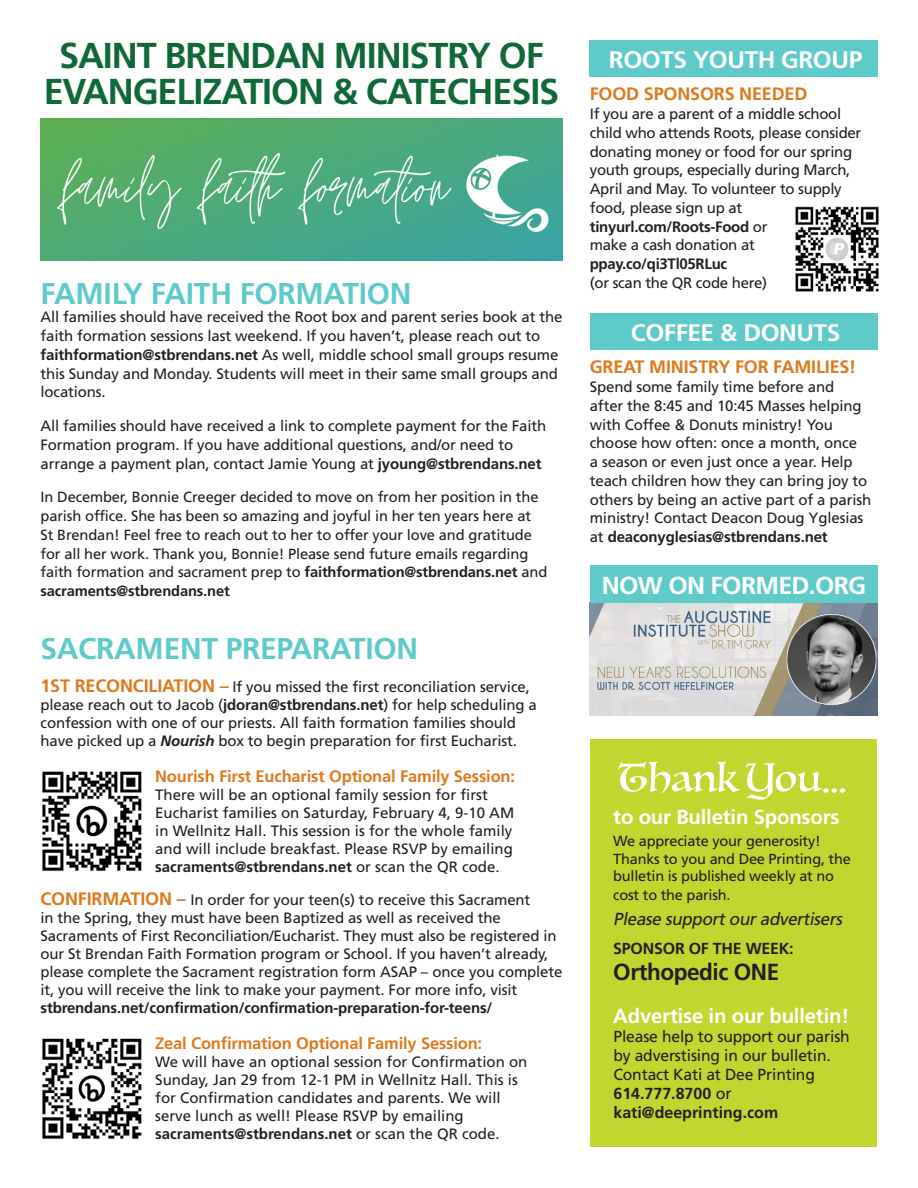
<style>
.page{position:relative;width:918px;height:1188px;background:#fff}
.page>*{position:absolute;margin:0;border:0;box-sizing:border-box;transform-origin:0 0}
.t1{font:700 36px "Frutiger LT Std";letter-spacing:-.03em;color:#0f6838}
.t2{font:700 30px "Frutiger LT Std";letter-spacing:-.01em;color:#5ecbca}
.t3{font:700 24.45px "Frutiger LT Std";letter-spacing:-.03em;color:#fff}
.t4{font:700 24px "Frutiger LT Std";letter-spacing:-.02em;color:#fff}
.t5{font:700 23.25px "Frutiger LT Std";letter-spacing:-.02em;color:#231f20}
.t6{font:700 20.4px "Frutiger LT Std";letter-spacing:-.01em;color:#fff}
.t7{font:700 18px "Frutiger LT Std";letter-spacing:-.01em;color:#de791b}
.t8{font:italic 17.4px "Frutiger LT Std";color:#231f20}
.t9{font:700 16.5px "Frutiger LT Std";letter-spacing:-.01em;color:#de791b}
.t10{font:700 16.05px/18.9px "Frutiger LT Std";color:#231f20}
.t11{font:16.05px "Frutiger LT Std";letter-spacing:-.01em;color:#231f20}
.t12{font:15px/18.8px "Frutiger LT Std";letter-spacing:-.01em;color:#231f20}
.t13{font:700 15px "Frutiger LT Std";letter-spacing:-.02em;color:#231f20}
.t14{font:14.7px/18.8px "Frutiger LT Std";letter-spacing:-.01em;color:#231f20}
.t15{font:14.55px/17.4px "Frutiger LT Std";letter-spacing:-.015em;color:#231f20}
.s1{font-weight:700}
.s2{font-weight:700;font-size:18px;color:#de791b}
.s3{font-weight:700;font-style:italic}
.s4{font-weight:400}
</style>
<div class="page">
<img style="left:40px;top:119px;width:523px;height:141px">
<img style="left:42px;top:771px;width:100px;height:100px">
<img style="left:795px;top:206px;width:84px;height:86px">
<img style="left:42px;top:1038px;width:100px;height:101px">
<div style="left:590px;top:41px;width:288px;height:36px;background:#5ecbca"></div>
<div style="left:590px;top:740px;width:286px;height:407px;background:#c1d72f"></div>
<svg style="left:618px;top:761px;width:228px;height:39px"></svg>
<div style="left:590px;top:314px;width:288px;height:36px;background:#5ecbca"></div>
<img style="left:590px;top:603px;width:288px;height:112px">
<div style="left:590px;top:565px;width:288px;height:38px;background:#5ecbca"></div>
<p class="t1" style="left:59px;top:34px;width:486px">SAINT BRENDAN MINISTRY OF</p>
<p class="t1" style="left:44px;top:70px;width:517px">EVANGELIZATION &amp; CATECHESIS</p>
<p class="t2" style="left:40px;top:276px;width:373px">FAMILY FAITH FORMATION</p>
<p class="t12" style="left:40px;top:308px;width:524px">All families should have received the Root box and parent series book at the faith formation sessions last weekend. If you haven’t, please reach out to <span class="s1">faithformation@stbrendans.net</span> As well, middle school small groups resume this Sunday and Monday. Students will meet in their same small groups and locations.</p>
<p class="t12" style="left:40px;top:417px;width:507px">All families should have received a link to complete payment for the Faith<br>Formation program. If you have additional questions, and/or need to arrange a payment plan, contact Jamie Young at <span class="s1">jyoung@stbrendans.net</span></p>
<p class="t14" style="left:40px;top:488px;width:500px">In December, Bonnie Creeger decided to move on from her position in the parish office. She has been so amazing and joyful in her ten years here at</p>
<p class="t14" style="left:40px;top:526px;width:508px">St Brendan! Feel free to reach out to her to offer your love and gratitude for all her work. Thank you, Bonnie! Please send future emails regarding faith formation and sacrament prep to <span class="s1">faithformation@stbrendans.net</span> and <span class="s1">sacraments@stbrendans.net</span></p>
<p class="t2" style="left:40px;top:631px;width:379px">SACRAMENT PREPARATION</p>
<p class="t12" style="left:40px;top:678px;width:498px;line-height:18px"><span class="s2">1ST RECONCILIATION –</span> If you missed the first reconciliation service, please reach out to Jacob (<span class="s1">jdoran@stbrendans.net</span>) for help scheduling a confession with one of our priests. All faith formation families should</p>
<p class="t12" style="left:40px;top:732px;width:478px">have picked up a <span class="s3">Nourish</span> box to begin preparation for first Eucharist.</p>
<p class="t9" style="left:155px;top:767px;width:361px">Nourish First Eucharist Optional Family Session:</p>
<p class="t12" style="left:155px;top:786px;width:334px">There will be an optional family session for first</p>
<p class="t12" style="left:155px;top:804px;width:360px">Eucharist families on Saturday, February 4, 9-10 AM</p>
<p class="t12" style="left:155px;top:822px;width:359px">in Wellnitz Hall. This session is for the whole family</p>
<p class="t12" style="left:155px;top:840px;width:359px;line-height:18px">and will include breakfast. Please RSVP by emailing <span class="s1">sacraments@stbrendans.net</span> or scan the QR code.</p>
<p class="t12" style="left:40px;top:891px;width:523px;line-height:18px"><span class="s2">CONFIRMATION –</span> In order for your teen(s) to receive this Sacrament<br>in the Spring, they must have been Baptized as well as received the Sacraments of First Reconciliation/Eucharist. They must also be registered in our St Brendan Faith Formation program or School. If you haven’t already, please complete the Sacrament registration form ASAP – once you complete it, you will receive the link to make your payment. For more info, visit <span class="s1">stbrendans.net/confirmation/confirmation-preparation-for-teens/</span></p>
<p class="t9" style="left:155px;top:1034px;width:328px">Zeal Confirmation Optional Family Session:</p>
<p class="t12" style="left:155px;top:1053px;width:374px;line-height:18px">We will have an optional session for Confirmation on<br>Sunday, Jan 29 from 12-1 PM in Wellnitz Hall. This is</p>
<p class="t12" style="left:155px;top:1089px;width:347px">for Confirmation candidates and parents. We will</p>
<p class="t12" style="left:155px;top:1107px;width:346px;line-height:18px">serve lunch as well! Please RSVP by emailing <span class="s1">sacraments@stbrendans.net</span> or scan the QR code.</p>
<p class="t4" style="left:609px;top:46px;width:255px">ROOTS YOUTH GROUP</p>
<p class="t7" style="left:590px;top:84px;width:219px">FOOD SPONSORS NEEDED</p>
<p class="t12" style="left:590px;top:105px;width:273px">If you are a parent of a middle school child who attends Roots, please consider donating money or food for our spring youth groups, especially during March, April and May. To volunteer to supply</p>
<p class="t12" style="left:590px;top:198px;width:154px">food, please sign up at</p>
<p class="t13" style="left:590px;top:218px;width:179px">tinyurl.com/Roots-Food <span class="s4">or</span></p>
<p class="t12" style="left:590px;top:236px;width:167px">make a cash donation at</p>
<p class="t13" style="left:590px;top:255px;width:139px">ppay.co/qi3Tl05RLuc</p>
<p class="t12" style="left:590px;top:273px;width:179px">(or scan the QR code here)</p>
<p class="t4" style="left:631px;top:319px;width:211px">COFFEE &amp; DONUTS</p>
<p class="t7" style="left:590px;top:357px;width:268px">GREAT MINISTRY FOR FAMILIES!</p>
<p class="t12" style="left:590px;top:378px;width:283px">Spend some family time before and after the 8:45 and 10:45 Masses helping with Coffee &amp; Donuts ministry! You choose how often: once a month, once<br>a season or even just once a year. Help teach children how they can bring joy to others by being an active part of a parish ministry! Contact Deacon Doug Yglesias at <span class="s1">deaconyglesias@stbrendans.net</span></p>
<p class="t3" style="left:602px;top:571px;width:266px">NOW ON FORMED.ORG</p>
<p class="t6" style="left:613px;top:805px;width:228px">to our Bulletin Sponsors</p>
<p class="t15" style="left:613px;top:833px;width:239px">We appreciate your generosity!<br>Thanks to you and Dee Printing, the bulletin is published weekly at no</p>
<p class="t15" style="left:613px;top:886px;width:119px">cost to the parish.</p>
<p class="t8" style="left:613px;top:909px;width:234px">Please supportouradvertisers</p>
<p class="t10" style="left:613px;top:939px;width:182px">SPONSOR OF THE WEEK:</p>
<p class="t5" style="left:613px;top:958px;width:168px">Orthopedic ONE</p>
<p class="t6" style="left:613px;top:1004px;width:238px">Advertise in our bulletin!</p>
<p class="t11" style="left:613px;top:1027px;width:238px">Please help to support our parish</p>
<p class="t11" style="left:613px;top:1046px;width:219px">by adverstising in our bulletin.</p>
<p class="t10" style="left:613px;top:1065px;width:203px"><span class="s4">Contact Kati at Dee Printing<br></span>614.777.8700 <span class="s4">or </span>kati@deeprinting.com</p>
</div>
